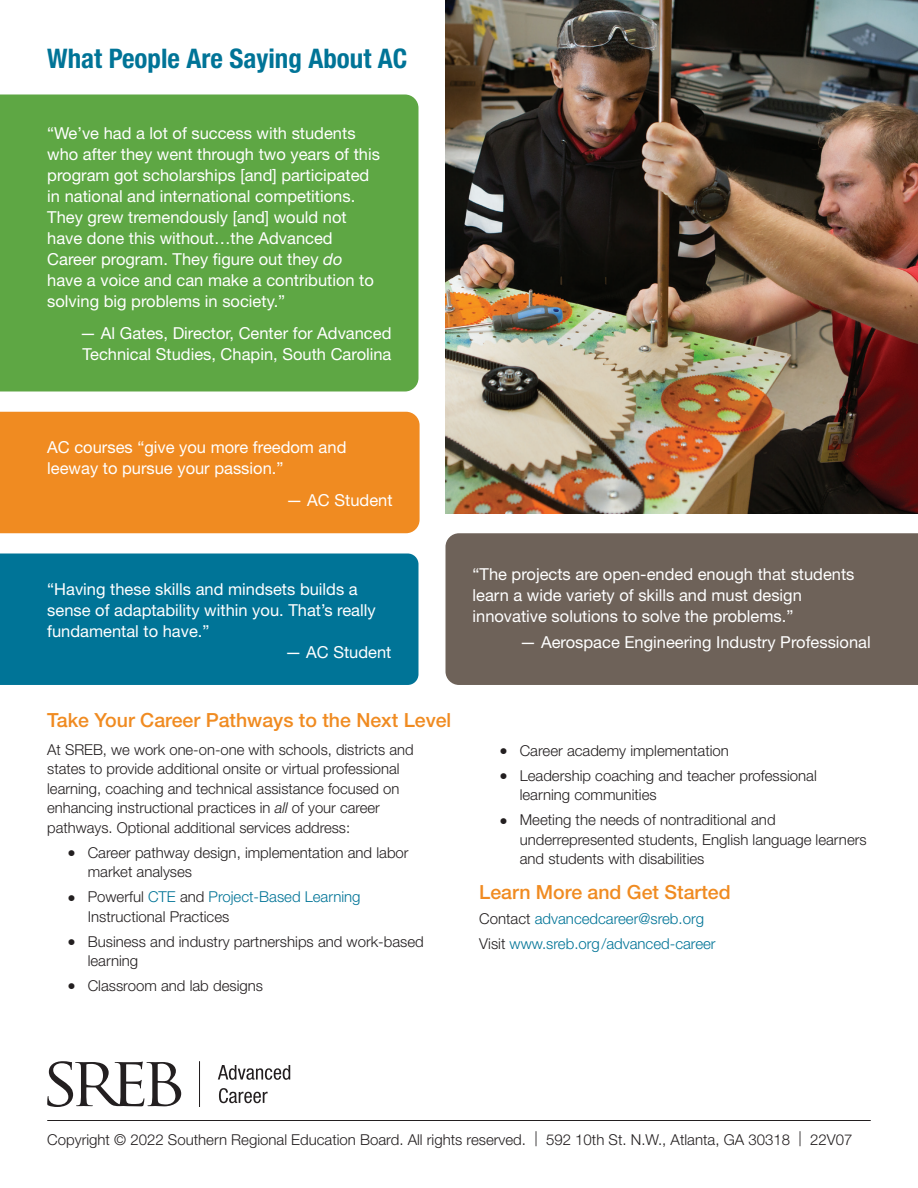
<style>
.page{position:relative;width:918px;height:1188px;background:#fff}
.page>*{position:absolute;margin:0;border:0;box-sizing:border-box;transform-origin:0 0}
.t1{font:700 condensed 27px "Helvetica Neue";color:#007497}
.t2{font:500 19.5px "Helvetica Neue";color:#f08b21}
.t3{font:16.5px/21px "Helvetica Neue";color:#fff}
.t4{font:300 15px/19.5px "Helvetica Neue";color:#231f20}
.t5{font:300 15px/24.9px "Helvetica Neue";color:#007497}
.s1{font-style:italic}
.s2{font-size:16.5px}
.s3{color:#007497}
.s4{color:#231f20}
</style>
<div class="page">
<hr style="left:47px;top:1120px;width:824px;height:1px;background:#231f20">
<div style="left:0;top:554px;width:418px;height:131px;background:#007497"></div>
<svg style="left:47px;top:1061px;width:134px;height:46px"></svg>
<hr style="left:199px;top:1061px;width:1px;height:46px;background:#231f20">
<svg style="left:218px;top:1065px;width:72px;height:15px"></svg>
<svg style="left:219px;top:1088px;width:49px;height:15px"></svg>
<div style="left:0;top:94px;width:418px;height:298px;background:#5ea744"></div>
<div style="left:0;top:412px;width:420px;height:121px;background:#f08b21"></div>
<div style="left:446px;top:533px;width:472px;height:152px;background:#6e6259"></div>
<img style="left:446px;top:0;width:472px;height:513px">
<h1 class="t1" style="left:47px;top:42px;width:362px">What People Are Saying About AC</h1>
<p class="t3" style="left:47px;top:122px;width:334px">“We’ve had a lot of success with students who after they went through two years of this program got scholarships [and] participated in national and international competitions.<br>They grew tremendously [and] would not have done this without…the Advanced Career program. They figure out they <span class="s1">do </span>have a voice and can make a contribution to solving big problems in society.”</p>
<p class="t3" style="left:80px;top:322px;width:313px">— Al Gates, Director, Center for Advanced<br>Technical Studies, Chapin, South Carolina</p>
<p class="t3" style="left:47px;top:437px;width:301px">AC courses “give you more freedom and leeway to pursue your passion.”</p>
<p class="t3" style="left:286px;top:489px;width:108px">— AC Student</p>
<p class="t3" style="left:47px;top:578px;width:330px">“Having these skills and mindsets builds a sense of adaptability within you. That’s really fundamental to have.”</p>
<p class="t3" style="left:285px;top:641px;width:108px">— AC Student</p>
<h2 class="t2" style="left:47px;top:709px;width:406px">Take Your Career Pathways to the Next Level</h2>
<p class="t4" style="left:47px;top:739px;width:368px">At SREB, we work one-on-one with schools, districts and states to provide additional onsite or virtual professional learning, coaching and technical assistance focused on enhancing instructional practices in <span class="s1">all</span> of your career pathways. Optional additional services address:</p>
<p class="t4" style="left:88px;top:842px;width:322px;text-indent:-20px"><span class="s2">•</span> Career pathway design, implementation and labor market analyses</p>
<p class="t4" style="left:88px;top:887px;width:274px;text-indent:-20px"><span class="s2">•</span> Powerful <span class="s3">CTE</span> and <span class="s3">Project-Based Learning<br></span>Instructional Practices</p>
<p class="t4" style="left:88px;top:931px;width:338px;text-indent:-20px"><span class="s2">•</span> Business and industry partnerships and work-based learning</p>
<p class="t4" style="left:68px;top:976px;width:197px"><span class="s2">•</span> Classroom and lab designs</p>
<p class="t3" style="left:472px;top:563px;width:384px">“The projects are open-ended enough that students learn a wide variety of skills and must design innovative solutions to solve the problems.”</p>
<p class="t3" style="left:520px;top:632px;width:352px">— Aerospace Engineering Industry Professional</p>
<p class="t4" style="left:500px;top:741px;width:231px"><span class="s2">•</span> Career academy implementation</p>
<p class="t4" style="left:520px;top:765px;width:299px;text-indent:-20px"><span class="s2">•</span> Leadership coaching and teacher professional learning communities</p>
<p class="t4" style="left:520px;top:810px;width:349px;text-indent:-20px"><span class="s2">•</span> Meeting the needs of nontraditional and underrepresented students, English language learners and students with disabilities</p>
<h2 class="t2" style="left:479px;top:881px;width:253px">Learn More and Get Started</h2>
<p class="t5" style="left:479px;top:906px;width:238px"><span class="s4">Contact</span> advancedcareer@sreb.org<br><span class="s4">Visit</span> www.sreb.org/advanced-career</p>
<p class="t4" style="left:47px;top:1129px;width:807px">Copyright © 2022 Southern Regional Education Board. All rights reserved. | 592 10th St. N.W., Atlanta, GA 30318 | 22V07</p>
</div>
